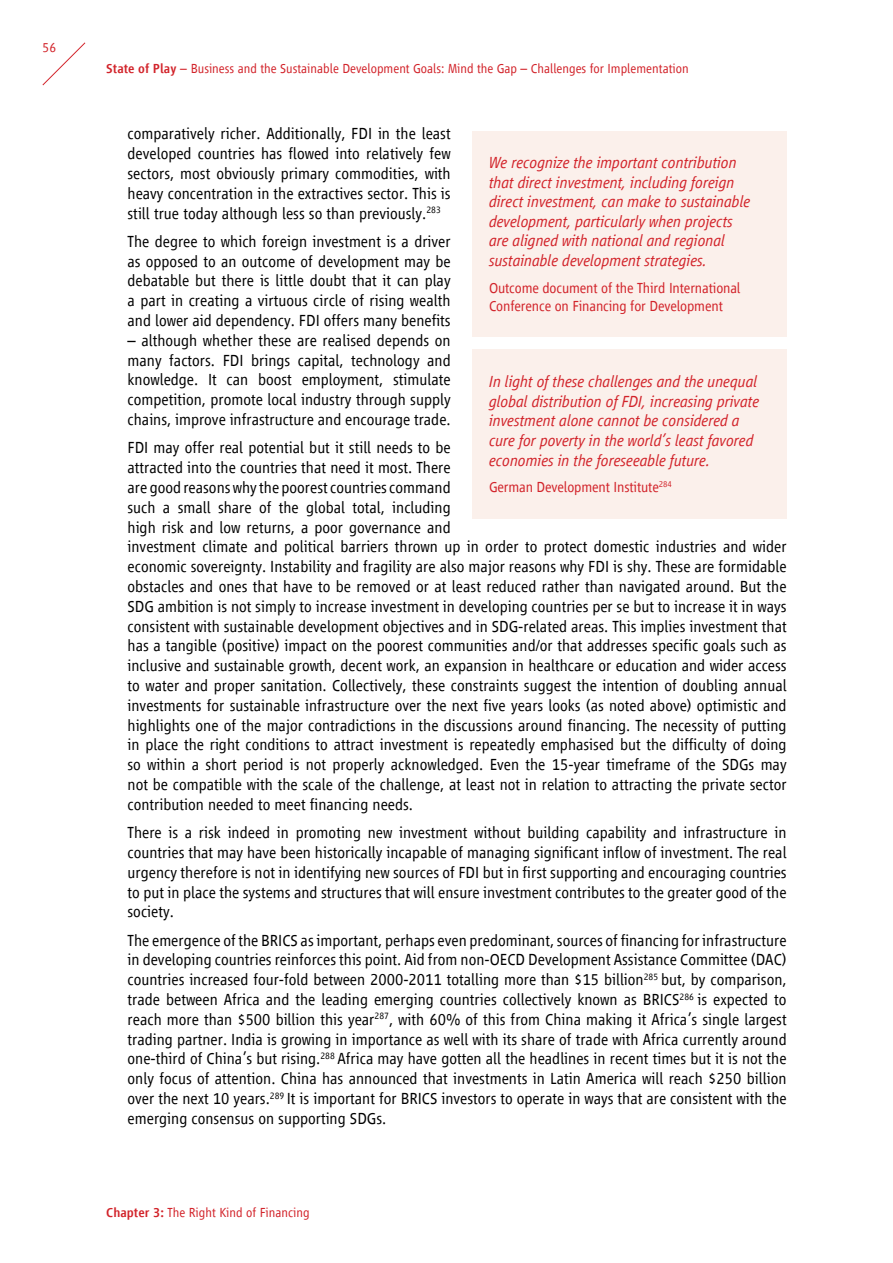
<style>
.page{position:relative;width:893px;height:1263px;background:#fff}
.page>*{position:absolute;margin:0;border:0;box-sizing:border-box;transform-origin:0 0}
.t1{font:300 16.5px/19.8px "Vialog LT Com";color:#000;text-align:justify}
.t2{font:italic 300 16.5px/19.5px "Vialog LT Com";letter-spacing:-.01em;color:#d2232a}
.t3{font:300 15px/18px "Vialog LT Com";letter-spacing:-.01em;color:#d2232a}
.t4{font:300 13.5px "Vialog LT Com";color:#d2232a}
.s1{font-weight:500}
</style>
<div class="page">
<svg style="left:42px;top:42px;width:44px;height:44px"></svg>
<div style="left:472px;top:131px;width:315px;height:205px;background:#fbf0eb"></div>
<div style="left:472px;top:349px;width:315px;height:169px;background:#fbf0eb"></div>
<p class="t4" style="left:43px;top:40px;width:15px">56</p>
<p class="t4" style="left:106px;top:61px;width:584px"><span class="s1">State of Play</span> – Business and the Sustainable Development Goals: Mind the Gap – Challenges for Implementation</p>
<p class="t1" style="left:128px;top:124px;width:325px">comparatively richer. Additionally, FDI in the least developed countries has flowed into relatively few sectors, most obviously primary commodities, with heavy concentration in the extractives sector. This is still true today although less so than previously.<sup>283</sup></p>
<p class="t1" style="left:128px;top:231px;width:325px">The degree to which foreign investment is a driver as opposed to an outcome of development may be debatable but there is little doubt that it can play a part in creating a virtuous circle of rising wealth and lower aid dependency. FDI offers many benefits</p>
<p class="t1" style="left:128px;top:330px;width:325px">– although whether these are realised depends on many factors. FDI brings capital, technology and knowledge. It can boost employment, stimulate competition, promote local industry through supply chains, improve infrastructure and encourage trade.</p>
<p class="t1" style="left:128px;top:438px;width:661px;text-align:left">FDI may offer real potential but it still needs to be<br>attracted into the countries that need it most. There<br>are good reasons why the poorest countries command<br>such a small share of the global total, including<br>high risk and low returns, a poor governance and<br>investment climate and political barriers thrown up in order to protect domestic industries and wider economic sovereignty. Instability and fragility are also major reasons why FDI is shy. These are formidable obstacles and ones that have to be removed or at least reduced rather than navigated around. But the SDG ambition is not simply to increase investment in developing countries per se but to increase it in ways consistent with sustainable development objectives and in SDG-related areas. This implies investment that has a tangible (positive) impact on the poorest communities and/or that addresses specific goals such as inclusive and sustainable growth, decent work, an expansion in healthcare or education and wider access to water and proper sanitation. Collectively, these constraints suggest the intention of doubling annual investments for sustainable infrastructure over the next five years looks (as noted above) optimistic and highlights one of the major contradictions in the discussions around financing. The necessity of putting in place the right conditions to attract investment is repeatedly emphasised but the difficulty of doing so within a short period is not properly acknowledged. Even the 15-year timeframe of the SDGs may not be compatible with the scale of the challenge, at least not in relation to attracting the private sector contribution needed to meet financing needs.</p>
<p class="t1" style="left:128px;top:823px;width:661px">There is a risk indeed in promoting new investment without building capability and infrastructure in countries that may have been historically incapable of managing significant inflow of investment. The real urgency therefore is not in identifying new sources of FDI but in first supporting and encouraging countries to put in place the systems and structures that will ensure investment contributes to the greater good of the society.</p>
<p class="t1" style="left:128px;top:930px;width:661px">The emergence of the BRICS as important, perhaps even predominant, sources of financing for infrastructure in developing countries reinforces this point. Aid from non-OECD Development Assistance Committee (DAC) countries increased four-fold between 2000-2011 totalling more than $15 billion<sup>285</sup> but, by comparison, trade between Africa and the leading emerging countries collectively known as BRICS<sup>286</sup> is expected to reach more than $500 billion this year<sup>287</sup>, with 60% of this from China making it Africa’s single largest trading partner. India is growing in importance as well with its share of trade with Africa currently around one-third of China’s but rising.<sup>288</sup> Africa may have gotten all the headlines in recent times but it is not the only focus of attention. China has announced that investments in Latin America will reach $250 billion over the next 10 years.<sup>289</sup> It is important for BRICS investors to operate in ways that are consistent with the emerging consensus on supporting SDGs.</p>
<p class="t2" style="left:489px;top:153px;width:263px">We recognize the important contribution that direct investment, including foreign direct investment, can make to sustainable development, particularly when projects are aligned with national and regional sustainable development strategies.</p>
<p class="t3" style="left:489px;top:279px;width:253px">Outcome document of the Third International<br>Conference on Financing for Development</p>
<p class="t2" style="left:489px;top:372px;width:272px">In light of these challenges and the unequal global distribution of FDI, increasing private investment alone cannot be considered a cure for poverty in the world’s least favored economies in the foreseeable future.</p>
<p class="t3" style="left:489px;top:478px;width:184px">German Development Institute<sup>284</sup></p>
<p class="t4" style="left:106px;top:1205px;width:205px"><span class="s1">Chapter 3:</span> The Right Kind of Financing</p>
</div>
